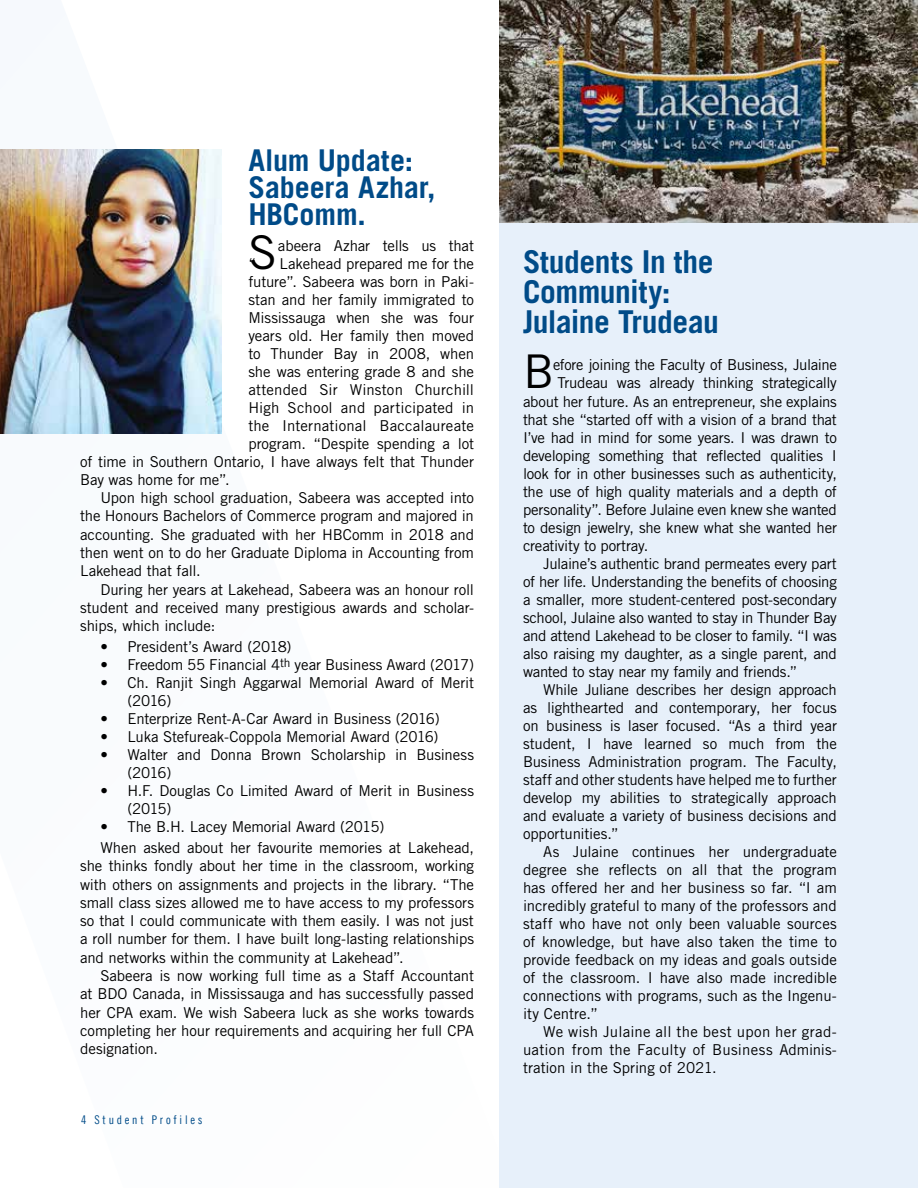
<style>
.page{position:relative;width:918px;height:1188px;background:#fff}
.page>*{position:absolute;margin:0;border:0;box-sizing:border-box;transform-origin:0 0}
.Body_Text{font:46.5px "Trade Gothic LT Std";color:#000}
.Subhead{font:700 31.5px/30px "Trade Gothic LT Std";letter-spacing:-.015em;color:#004b88}
.Subhead-2{font:700 30px/27.2px "Trade Gothic LT Std";letter-spacing:-.005em;color:#004b88}
.Body_Text-2{font:15px/18px "Trade Gothic LT Std";letter-spacing:-.01em;color:#000;text-align:justify}
.Body_Text-3{font:15px "Trade Gothic LT Std";letter-spacing:.01em;color:#000}
.Page_Number_Left{font:12px "Trade Gothic LT Cond Eighteen";letter-spacing:.23em;color:#004b88}
</style>
<div class="page">
<div style="left:500px;top:0;width:418px;height:1188px;background:#e7f0fa"></div>
<img style="left:0;top:149px;width:221px;height:284px">
<img style="left:500px;top:0;width:418px;height:222px">
<p class="Subhead-2" style="left:248px;top:146px;width:189px">Alum Update:<br>Sabeera Azhar,<br>HBComm.</p>
<p class="Body_Text" style="left:248px;top:224px;width:30px">S</p>
<p class="Body_Text-2" style="left:278px;top:236px;width:198px">abeera Azhar tells us that</p>
<p class="Body_Text-2" style="left:248px;top:254px;width:9px">“</p>
<p class="Body_Text-2" style="left:280px;top:254px;width:196px">Lakehead prepared me for the</p>
<p class="Body_Text-2" style="left:248px;top:272px;width:227px">future”. Sabeera was born in Paki-</p>
<p class="Body_Text-2" style="left:248px;top:290px;width:227px">stan and her family immigrated to</p>
<p class="Body_Text-2" style="left:248px;top:308px;width:227px">Mississauga when she was four</p>
<p class="Body_Text-2" style="left:248px;top:326px;width:227px">years old. Her family then moved</p>
<p class="Body_Text-2" style="left:248px;top:344px;width:227px">to Thunder Bay in 2008, when</p>
<p class="Body_Text-2" style="left:248px;top:362px;width:227px">she was entering grade 8 and she</p>
<p class="Body_Text-3" style="left:248px;top:380px;width:227px">attended Sir Winston Churchill</p>
<p class="Body_Text-3" style="left:248px;top:398px;width:227px">High School and participated in</p>
<p class="Body_Text-2" style="left:248px;top:416px;width:227px">the International Baccalaureate</p>
<p class="Body_Text-2" style="left:248px;top:434px;width:227px">program. “Despite spending a lot</p>
<p class="Body_Text-2" style="left:80px;top:452px;width:395px">of time in Southern Ontario, I have always felt that Thunder</p>
<p class="Body_Text-2" style="left:80px;top:470px;width:151px">Bay was home for me”.</p>
<p class="Body_Text-2" style="left:80px;top:488px;width:395px;text-indent:20px">Upon high school graduation, Sabeera was accepted into the Honours Bachelors of Commerce program and majored in accounting. She graduated with her HBComm in 2018 and then went on to do her Graduate Diploma in Accounting from Lakehead that fall.</p>
<p class="Body_Text-2" style="left:80px;top:580px;width:395px;text-indent:20px">During her years at Lakehead, Sabeera was an honour roll student and received many prestigious awards and scholar&shy;ships, which include:</p>
<p class="Body_Text-2" style="left:100px;top:637px;width:193px">• President’s Award (2018)</p>
<p class="Body_Text-2" style="left:100px;top:655px;width:375px">• Freedom 55 Financial 4<sup>th</sup> year Business Award (2017)</p>
<p class="Body_Text-2" style="left:127px;top:673px;width:348px;text-indent:-27px">• Ch. Ranjit Singh Aggarwal Memorial Award of Merit (2016)</p>
<p class="Body_Text-2" style="left:100px;top:709px;width:341px">• Enterprize Rent-A-Car Award in Business (2016)</p>
<p class="Body_Text-2" style="left:100px;top:727px;width:340px">• Luka Stefureak-Coppola Memorial Award (2016)</p>
<p class="Body_Text-2" style="left:127px;top:745px;width:348px;text-indent:-27px">• Walter and Donna Brown Scholarship in Business (2016)</p>
<p class="Body_Text-2" style="left:127px;top:781px;width:348px;text-indent:-27px">• H.F. Douglas Co Limited Award of Merit in Business (2015)</p>
<p class="Body_Text-2" style="left:100px;top:817px;width:285px">• The B.H. Lacey Memorial Award (2015)</p>
<p class="Body_Text-2" style="left:80px;top:838px;width:395px;text-indent:20px">When asked about her favourite memories at Lakehead, she thinks fondly about her time in the classroom, working with others on assignments and projects in the library. “The small class sizes allowed me to have access to my professors so that I could communicate with them easily. I was not just a roll number for them. I have built long-lasting relationships and networks within the community at Lakehead”.</p>
<p class="Body_Text-2" style="left:80px;top:966px;width:395px;text-indent:20px">Sabeera is now working full time as a Staff Accountant at BDO Canada, in Mississauga and has successfully passed her CPA exam. We wish Sabeera luck as she works towards completing her hour requirements and acquiring her full CPA designation.</p>
<p class="Page_Number_Left" style="left:81px;top:1113px;width:123px">4 Student Profiles</p>
<p class="Subhead" style="left:523px;top:247px;width:197px">Students In the<br>Community:<br>Julaine Trudeau</p>
<p class="Body_Text" style="left:523px;top:343px;width:33px">B</p>
<p class="Body_Text-2" style="left:553px;top:355px;width:285px">efore joining the Faculty of Business, Julaine</p>
<p class="Body_Text-2" style="left:558px;top:373px;width:281px">Trudeau was already thinking strategically</p>
<p class="Body_Text-2" style="left:523px;top:392px;width:315px">about her future. As an entrepreneur, she explains</p>
<p class="Body_Text-2" style="left:523px;top:410px;width:315px">that she “started off with a vision of a brand that</p>
<p class="Body_Text-2" style="left:523px;top:428px;width:315px">I’ve had in mind for some years. I was drawn to</p>
<p class="Body_Text-2" style="left:523px;top:446px;width:315px">developing something that reflected qualities I</p>
<p class="Body_Text-2" style="left:523px;top:464px;width:315px">look for in other businesses such as authenticity,</p>
<p class="Body_Text-2" style="left:523px;top:482px;width:315px">the use of high quality materials and a depth of</p>
<p class="Body_Text-2" style="left:523px;top:500px;width:315px">personality”. Before Julaine even knew she wanted</p>
<p class="Body_Text-2" style="left:523px;top:518px;width:316px">to design jewelry, she knew what she wanted her</p>
<p class="Body_Text-2" style="left:523px;top:536px;width:127px">creativity to portray.</p>
<p class="Body_Text-2" style="left:523px;top:554px;width:315px;text-indent:20px">Julaine’s authentic brand permeates every part of her life. Understanding the benefits of choosing a smaller, more student-centered post-secondary school, Julaine also wanted to stay in Thunder Bay and attend Lakehead to be closer to family. “I was also raising my daughter, as a single parent, and wanted to stay near my family and friends.”</p>
<p class="Body_Text-2" style="left:523px;top:680px;width:315px;text-indent:20px">While Juliane describes her design approach as lighthearted and contemporary, her focus on business is laser focused. “As a third year student, I have learned so much from the Business Administration program. The Faculty, staff and other students have helped me to further develop my abilities to strategically approach and evaluate a variety of business decisions and opportunities.”</p>
<p class="Body_Text-2" style="left:523px;top:842px;width:315px;text-indent:20px">As Julaine continues her undergraduate degree she reflects on all that the program has offered her and her business so far. “I am incredibly grateful to many of the professors and staff who have not only been valuable sources of knowledge, but have also taken the time to provide feedback on my ideas and goals outside of the classroom. I have also made incredible connections with programs, such as the Ingenu&shy;ity Centre.”</p>
<p class="Body_Text-2" style="left:523px;top:1022px;width:315px;text-indent:20px">We wish Julaine all the best upon her grad&shy;uation from the Faculty of Business Adminis&shy;tration in the Spring of 2021.</p>
</div>
